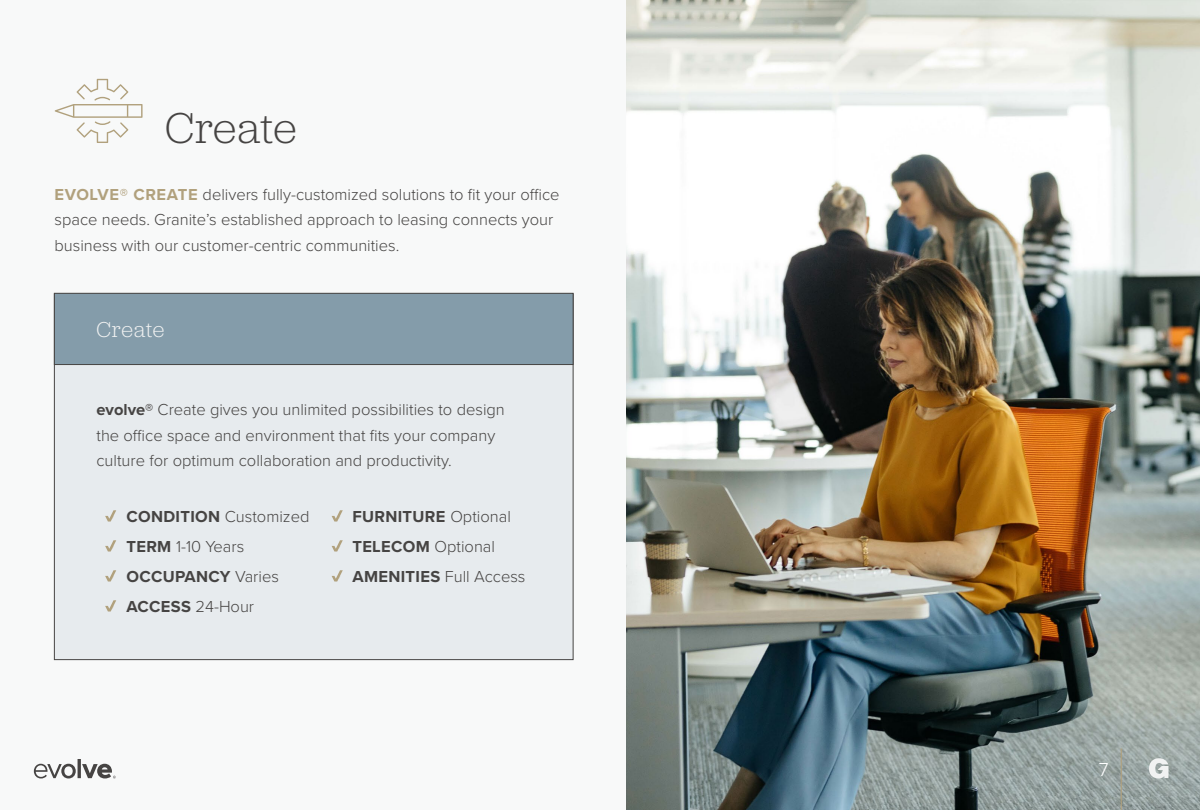
<style>
.page{position:relative;width:1200px;height:810px;background:#f8f9f9}
.page>*{position:absolute;margin:0;border:0;box-sizing:border-box;transform-origin:0 0}
.t1{font:300 45px "Jubilat";letter-spacing:.005em;color:#464443}
.t2{font:300 22.5px "Jubilat";letter-spacing:.025em;color:#f1f2f2}
.t3{font:300 19.5px "Proxima Nova";color:#fff}
.t4{font:300 16.5px/30px "Proxima Nova";color:#464443}
.s1{font-weight:700;color:#b1a17d}
.s2{font-weight:700}
</style>
<div class="page">
<div style="left:54px;top:293px;width:519px;height:367px;background:#e7ebee;border:1px solid #464443"></div>
<div style="left:54px;top:293px;width:519px;height:72px;background:#849caa;border:1px solid #464443"></div>
<svg style="left:105px;top:510px;width:11px;height:12px"></svg>
<svg style="left:332px;top:510px;width:11px;height:12px"></svg>
<svg style="left:105px;top:540px;width:11px;height:12px"></svg>
<svg style="left:332px;top:540px;width:11px;height:12px"></svg>
<svg style="left:105px;top:570px;width:11px;height:12px"></svg>
<svg style="left:332px;top:570px;width:11px;height:12px"></svg>
<svg style="left:105px;top:600px;width:11px;height:12px"></svg>
<img style="left:626px;top:0;width:574px;height:810px">
<svg style="left:55px;top:79px;width:88px;height:64px"></svg>
<svg style="left:1149px;top:758px;width:20px;height:20px"></svg>
<hr style="left:1121px;top:748px;width:1px;height:62px;background:#b1a17d">
<svg style="left:34px;top:759px;width:82px;height:19px"></svg>
<h1 class="t1" style="left:165px;top:100px;width:133px">Create</h1>
<p class="t4" style="left:54px;top:181px;width:507px;line-height:25.5px"><span class="s1">EVOLVE® CREATE</span> delivers fully-customized solutions to fit your office space needs. Granite’s established approach to leasing connects your business with our customer-centric communities.</p>
<h2 class="t2" style="left:96px;top:315px;width:69px">Create</h2>
<p class="t4" style="left:96px;top:396px;width:410px;line-height:25.5px"><span class="s2">evolve®</span> Create gives you unlimited possibilities to design the office space and environment that fits your company culture for optimum collaboration and productivity.</p>
<p class="t4" style="left:126px;top:500px;width:184px"><span class="s2">CONDITION</span> Customized<br><span class="s2">TERM</span> 1-10 Years<br><span class="s2">OCCUPANCY</span> Varies<br><span class="s2">ACCESS</span> 24-Hour</p>
<p class="t4" style="left:352px;top:500px;width:175px"><span class="s2">FURNITURE</span> Optional<br><span class="s2">TELECOM</span> Optional<br><span class="s2">AMENITIES</span> Full Access</p>
<p class="t3" style="left:1099px;top:755px;width:11px">7</p>
</div>
